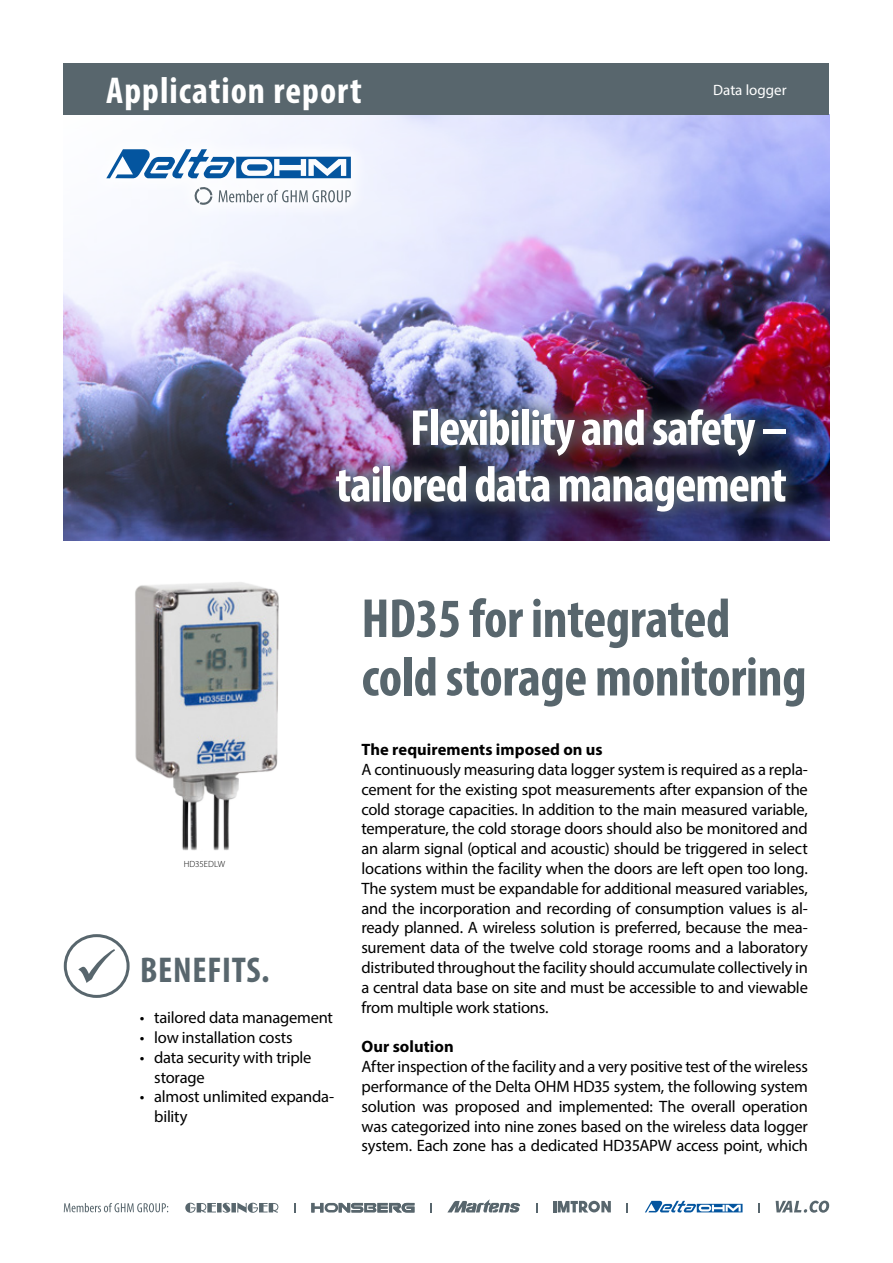
<style>
.page{position:relative;width:893px;height:1263px;background:#fff}
.page>*{position:absolute;margin:0;border:0;box-sizing:border-box;transform-origin:0 0}
.t1{font:700 condensed 55.5px/58.5px "Myriad Pro";letter-spacing:-.005em;color:#58666d}
.t2{font:700 condensed 51px/56.4px "Myriad Pro";letter-spacing:-.02em;color:#fff;text-align:right}
.t3{font:700 condensed 37.5px "Myriad Pro";letter-spacing:.025em;color:#fff}
.t4{font:700 condensed 36px "Myriad Pro";letter-spacing:.02em;color:#58666d}
.t5{font:16.5px/19.8px "Myriad Pro";letter-spacing:-.015em;color:#000;text-align:justify}
.t6{font:700 16.5px "Myriad Pro";color:#000}
.t7{font:15px "Myriad Pro";color:#fff}
.t8{font:300 9px "Myriad Pro";letter-spacing:-.01em;color:#000}
</style>
<div class="page">
<img style="left:64px;top:115px;width:765px;height:425px">
<div style="left:64px;top:64px;width:765px;height:51px;background:#58666d"></div>
<div style="left:89px;top:131px;width:280px;height:91px;background:#f8f9fe"></div>
<svg style="left:106px;top:149px;width:245px;height:29px"></svg>
<svg style="left:219px;top:190px;width:132px;height:12px"></svg>
<svg style="left:194px;top:187px;width:18px;height:18px"></svg>
<img style="left:317px;top:391px;width:488px;height:140px">
<svg style="left:645px;top:1201px;width:98px;height:11px"></svg>
<svg style="left:311px;top:1203px;width:103px;height:9px"></svg>
<svg style="left:447px;top:1199px;width:73px;height:13px"></svg>
<svg style="left:553px;top:1201px;width:58px;height:11px"></svg>
<svg style="left:430px;top:1203px;width:2px;height:9px"></svg>
<svg style="left:185px;top:1202px;width:93px;height:11px"></svg>
<svg style="left:64px;top:1203px;width:104px;height:9px"></svg>
<svg style="left:758px;top:1203px;width:2px;height:9px"></svg>
<svg style="left:776px;top:1200px;width:53px;height:13px"></svg>
<div style="left:64px;top:934px;width:66px;height:64px;border:3px solid #58666d;border-radius:50%"></div>
<svg style="left:78px;top:949px;width:37px;height:34px"></svg>
<img style="left:135px;top:582px;width:144px;height:269px">
<h3 class="t3" style="left:106px;top:67px;width:257px">Application report</h3>
<p class="t7" style="left:713px;top:81px;width:75px">Data logger</p>
<h2 class="t2" style="left:336px;top:399px;width:453px">Flexibility and safety – tailored data management</h2>
<p class="t8" style="left:184px;top:858px;width:43px">HD35EDLW</p>
<h3 class="t4" style="left:140px;top:947px;width:131px">BENEFITS.</h3>
<p class="t5" style="left:140px;top:1007px;width:195px">• tailored data management</p>
<p class="t5" style="left:140px;top:1027px;width:154px">• low installation costs</p>
<p class="t5" style="left:154px;top:1047px;width:159px;text-indent:-14px">• data security with triple storage</p>
<p class="t5" style="left:154px;top:1087px;width:182px;text-indent:-14px">• almost unlimited expanda&shy;bility</p>
<h1 class="t1" style="left:361px;top:588px;width:447px">HD35 for integrated cold storage monitoring</h1>
<p class="t6" style="left:361px;top:739px;width:243px">The requirements imposed on us</p>
<p class="t5" style="left:361px;top:759px;width:448px">A continuously measuring data logger system is required as a repla&shy;cement for the existing spot measurements after expansion of the cold storage capacities. In addition to the main measured variable, temperature, the cold storage doors should also be monitored and an alarm signal (optical and acoustic) should be triggered in select locations within the facility when the doors are left open too long.<br>The system must be expandable for additional measured variables, and the incorporation and recording of consumption values is al&shy;ready planned. A wireless solution is preferred, because the mea&shy;surement data of the twelve cold storage rooms and a laboratory distributed throughout the facility should accumulate collectively in a central data base on site and must be accessible to and viewable from multiple work stations.</p>
<p class="t6" style="left:361px;top:1036px;width:94px">Our solution</p>
<p class="t5" style="left:361px;top:1056px;width:448px">After inspection of the facility and a very positive test of the wireless performance of the Delta OHM HD35 system, the following system solution was proposed and implemented: The overall operation was categorized into nine zones based on the wireless data logger system. Each zone has a dedicated HD35APW access point, which</p>
</div>
